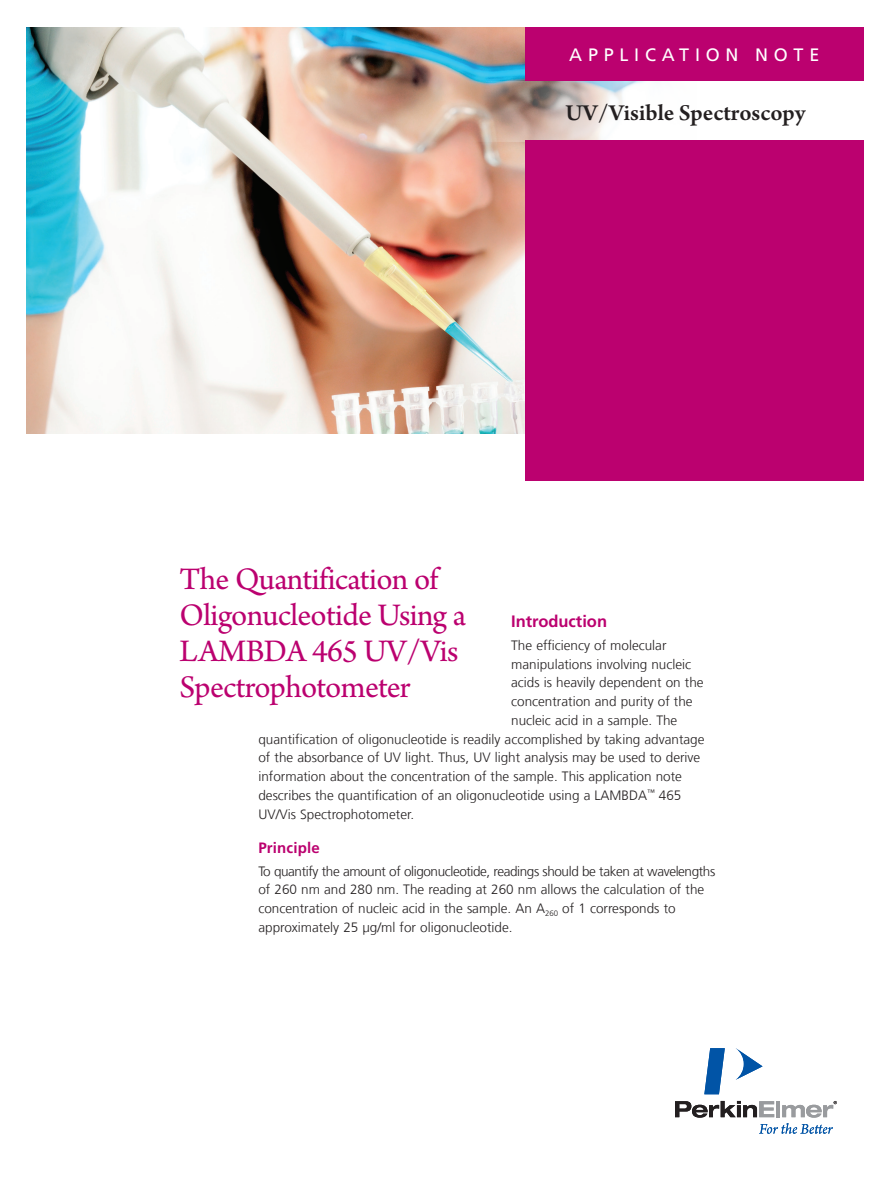
<style>
.page{position:relative;width:891px;height:1188px;background:#fff}
.page>*{position:absolute;margin:0;border:0;box-sizing:border-box;transform-origin:0 0}
.t1{font:33px/36px "Arno Pro";letter-spacing:-.02em;color:#bb016f}
.t2{font:600 24px "Arno Pro";color:#231f20}
.t3{font:18px "Frutiger LT Com";letter-spacing:.32em;color:#fff}
.t4{font:700 16.5px "Frutiger LT Com";color:#bb016f}
.t5{font:700 15px "Frutiger LT Com";letter-spacing:.01em;color:#bb016f}
.t6{font:300 13.5px/18.8px "Frutiger LT Com";color:#231f20}
</style>
<div class="page">
<img style="left:26px;top:27px;width:499px;height:406px">
<svg style="left:275px;top:81px;width:370px;height:60px;background:#d4b8aa"></svg>
<div style="left:525px;top:27px;width:338px;height:54px;background:#bb016f"></div>
<div style="left:525px;top:140px;width:338px;height:341px;background:#bb016f"></div>
<svg style="left:736px;top:1048px;width:27px;height:32px"></svg>
<svg style="left:704px;top:1048px;width:21px;height:46px"></svg>
<svg style="left:675px;top:1101px;width:162px;height:33px"></svg>
<h3 class="t3" style="left:569px;top:44px;width:252px">APPLICATION NOTE</h3>
<h2 class="t2" style="left:565px;top:99px;width:242px">UV/Visible Spectroscopy</h2>
<h1 class="t1" style="left:180px;top:563px;width:288px">The Quantification of<br>Oligonucleotide Using a<br>LAMBDA 465 UV/Vis<br>Spectrophotometer</h1>
<p class="t4" style="left:511px;top:612px;width:97px">Introduction</p>
<p class="t6" style="left:511px;top:636px;width:157px">The efficiency of molecular</p>
<p class="t6" style="left:511px;top:655px;width:182px">manipulations involving nucleic</p>
<p class="t6" style="left:511px;top:674px;width:194px">acids is heavily dependent on the</p>
<p class="t6" style="left:511px;top:692px;width:183px">concentration and purity of the</p>
<p class="t6" style="left:511px;top:711px;width:168px">nucleic acid in a sample. The</p>
<p class="t6" style="left:258px;top:730px;width:448px">quantification of oligonucleotide is readily accomplished by taking advantage</p>
<p class="t6" style="left:258px;top:749px;width:443px">of the absorbance of UV light. Thus, UV light analysis may be used to derive</p>
<p class="t6" style="left:258px;top:767px;width:425px">information about the concentration of the sample. This application note</p>
<p class="t6" style="left:258px;top:786px;width:425px">describes the quantification of an oligonucleotide using a LAMBDA<sup>™</sup> 465</p>
<p class="t6" style="left:258px;top:805px;width:157px">UV/Vis Spectrophotometer.</p>
<p class="t5" style="left:258px;top:839px;width:63px">Principle</p>
<p class="t6" style="left:258px;top:862px;width:458px">To quantify the amount of oligonucleotide, readings should be taken at wavelengths of 260 nm and 280 nm. The reading at 260 nm allows the calculation of the concentration of nucleic acid in the sample. An A<sub>260</sub> of 1 corresponds to approximately 25 μg/ml for oligonucleotide.</p>
</div>
